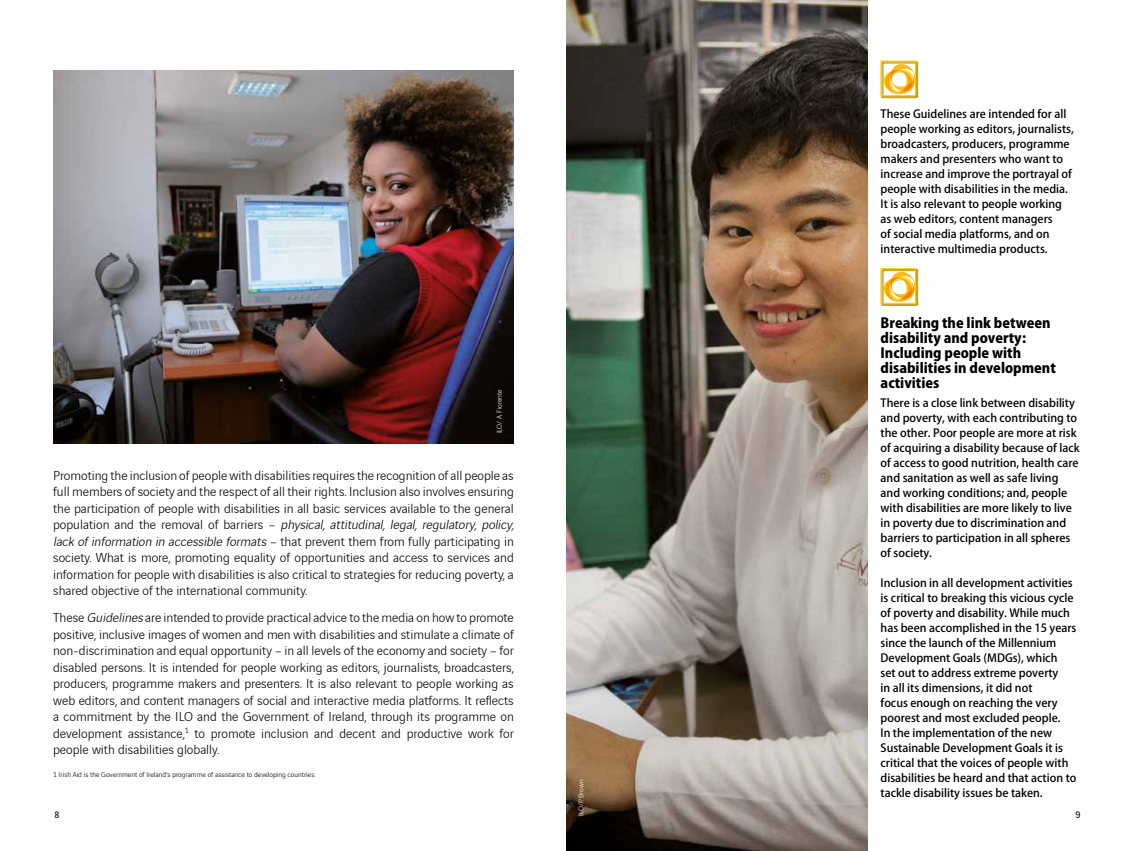
<style>
.page{position:relative;width:1134px;height:851px;background:#fff}
.page>*{position:absolute;margin:0;border:0;box-sizing:border-box;transform-origin:0 0}
.t1{font:300 13.75px/16.5px "Vinci Sans";color:#000}
.t2{font:800 13.75px/15px "Koz Go Pro";color:#000}
.t3{font:500 11.25px/15px "Koz Go Pro";color:#000}
.t4{font:10px "Vinci Sans";color:#000}
.t5{font:300 7.5px "Vinci Sans";color:#000}
.t6{font:300 7.5px "Vinci Sans";color:#fff}
.s1{font-style:italic}
</style>
<div class="page">
<img style="left:567px;top:0;width:301px;height:850px">
<img style="left:53px;top:71px;width:461px;height:372px">
<svg style="left:885px;top:268px;width:34px;height:35px"></svg>
<div style="left:882px;top:270px;width:35px;height:35px;border:1px solid #c19400"></div>
<div style="left:883px;top:269px;width:35px;height:35px;border:1px solid #c19400"></div>
<div style="left:881px;top:268px;width:35px;height:35px;border:1px solid #fdc600"></div>
<svg style="left:885px;top:61px;width:34px;height:34px"></svg>
<div style="left:882px;top:63px;width:35px;height:35px;border:1px solid #c19400"></div>
<div style="left:883px;top:62px;width:35px;height:35px;border:1px solid #c19400"></div>
<div style="left:881px;top:61px;width:35px;height:35px;border:1px solid #fdc600"></div>
<p class="t3" style="left:881px;top:107px;width:195px">These Guidelines are intended for all people working as editors, journalists, broadcasters, producers, programme makers and presenters who want to increase and improve the portrayal of people with disabilities in the media.<br>It is also relevant to people working as web editors, content managers<br>of social media platforms, and on interactive multimedia products.</p>
<p class="t2" style="left:881px;top:316px;width:177px">Breaking the link between disability and poverty:<br>Including people with disabilities in development activities</p>
<p class="t3" style="left:881px;top:395px;width:201px">There is a close link between disability and poverty, with each contributing to the other. Poor people are more at risk of acquiring a disability because of lack of access to good nutrition, health care and sanitation as well as safe living and working conditions; and, people with disabilities are more likely to live in poverty due to discrimination and barriers to participation in all spheres of society.</p>
<p class="t3" style="left:881px;top:575px;width:197px">Inclusion in all development activities is critical to breaking this vicious cycle of poverty and disability. While much has been accomplished in the 15 years since the launch of the Millennium Development Goals (MDGs), which<br>set out to address extreme poverty<br>in all its dimensions, it did not<br>focus enough on reaching the very poorest and most excluded people.<br>In the implementation of the new Sustainable Development Goals it is critical that the voices of people with disabilities be heard and that action to tackle disability issues be taken.</p>
<p class="t6" style="left:494px;top:433px;width:46px;rotate:-90deg">ILO/ A. Fiorente</p>
<p class="t1" style="left:53px;top:465px;width:465px">Promoting the inclusion of people with disabilities requires the recognition of all people as full members of society and the respect of all their rights. Inclusion also involves ensuring the participation of people with disabilities in all basic services available to the general p o p u l a t i o n a n d t h e re m ova l of b a r r i e rs – <span class="s1">physical, attitudinal, legal, regulatory, policy, lack ofinformation in accessible formats</span>– that prevent them from fully participating in society. What is more, promoting equality of opportunities and access to services and information for people with disabilities is also critical to strategies for reducing poverty, a shared objective of the international community.</p>
<p class="t1" style="left:53px;top:608px;width:462px;text-align:justify">These <span class="s1">Guidelines</span>are intended to provide practical advice to the media on how to promote positive, inclusive images of women and men with disabilities and stimulate a climate of non-discrimination and equal opportunity – in all levels of the economy and society – for disabled persons. It is intended for people working as editors, journalists, broadcasters, producers, programme makers and presenters. It is also relevant to people working as web editors, and content managers of social and interactive media platforms. It reflects a commitment by the ILO and the Government of Ireland, through its programme on development assistance,<sup>1</sup> to promote inclusion and decent and productive work for people with disabilities globally.</p>
<p class="t5" style="left:53px;top:768px;width:264px">1 Irish Aid is the Government of Ireland’s programme of assistance to developing countries.</p>
<p class="t6" style="left:575px;top:815px;width:38px;rotate:-90deg">ILO/P. Brown</p>
<p class="t4" style="left:54px;top:807px;width:6px">8</p>
<p class="t4" style="left:1075px;top:807px;width:6px">9</p>
</div>
